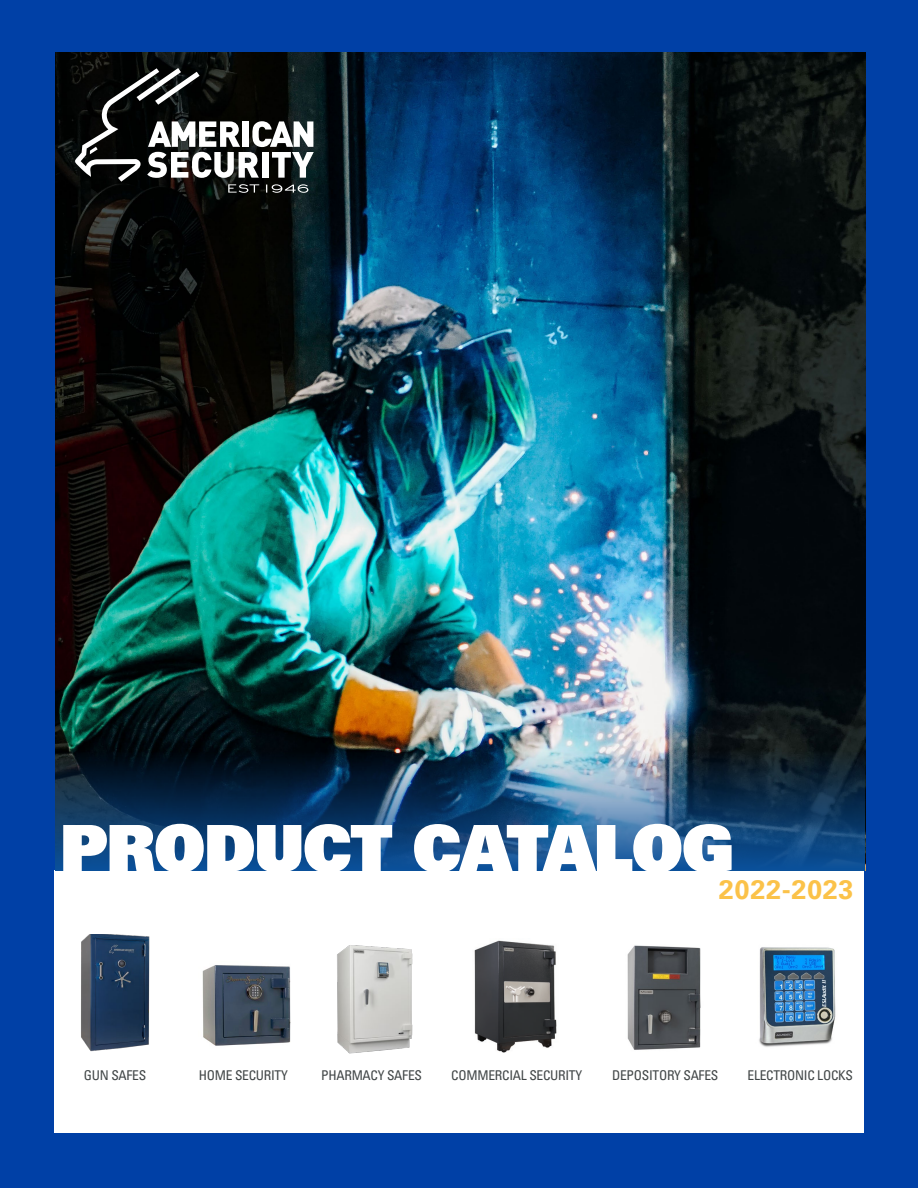
<style>
.page{position:relative;width:918px;height:1188px;background:#0040a6}
.page>*{position:absolute;margin:0;border:0;box-sizing:border-box;transform-origin:0 0}
.TextSubhead_lc{font:64.5px "Univers LT Pro 85 X Black";letter-spacing:-.02em;color:#fff}
.TOC_SubHead_wPgNo{font:700 27px "Univers LT Pro 65";letter-spacing:.025em;color:#fbc249}
.TextSubhead_lc-2{font:condensed 13.5px "Univers LT Pro";letter-spacing:-.02em;color:#414647}
</style>
<div class="page">
<div style="left:54px;top:871px;width:810px;height:262px;background:#fff"></div>
<img style="left:55px;top:53px;width:810px;height:698px">
<img style="left:81px;top:935px;width:69px;height:117px">
<img style="left:759px;top:947px;width:77px;height:100px">
<img style="left:55px;top:751px;width:810px;height:120px">
<svg style="left:75px;top:68px;width:239px;height:125px;background:#3f4140"></svg>
<img style="left:202px;top:965px;width:89px;height:81px">
<img style="left:474px;top:940px;width:83px;height:113px">
<img style="left:627px;top:945px;width:74px;height:105px">
<img style="left:337px;top:945px;width:76px;height:109px">
<p class="TextSubhead_lc" style="left:60px;top:806px;width:676px">PRODUCT CATALOG</p>
<p class="TOC_SubHead_wPgNo" style="left:719px;top:871px;width:136px">2022-2023</p>
<p class="TextSubhead_lc-2" style="left:84px;top:1067px;width:64px">GUN SAFES</p>
<p class="TextSubhead_lc-2" style="left:199px;top:1067px;width:91px">HOME SECURITY</p>
<p class="TextSubhead_lc-2" style="left:321px;top:1067px;width:102px">PHARMACY SAFES</p>
<p class="TextSubhead_lc-2" style="left:451px;top:1067px;width:132px">COMMERCIAL SECURITY</p>
<p class="TextSubhead_lc-2" style="left:612px;top:1067px;width:108px">DEPOSITORY SAFES</p>
<p class="TextSubhead_lc-2" style="left:748px;top:1067px;width:107px">ELECTRONIC LOCKS</p>
</div>
